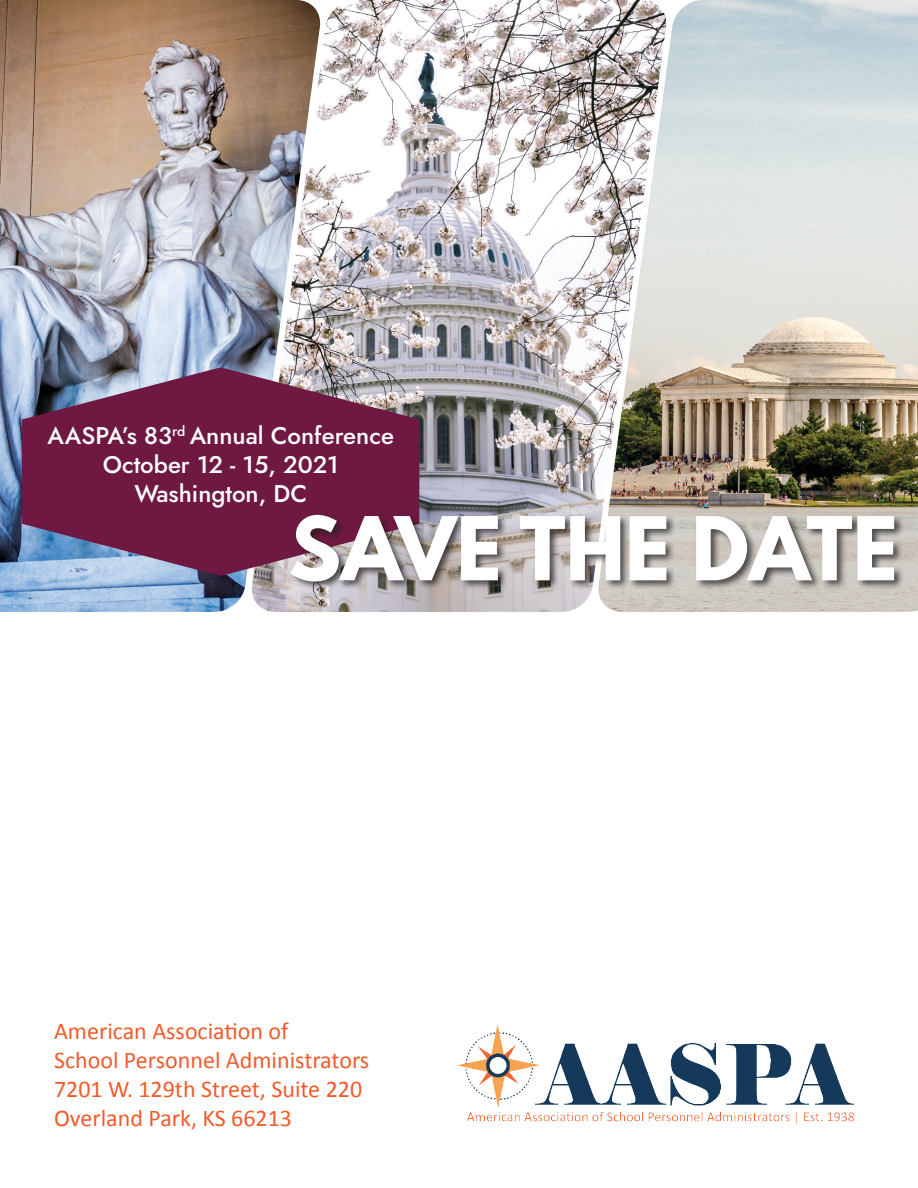
<style>
.page{position:relative;width:918px;height:1188px;background:#fff}
.page>*{position:absolute;margin:0;border:0;box-sizing:border-box;transform-origin:0 0}
.t1{font:700 77.85px "League Spartan";color:#fff}
.t2{font:500 24.15px/29px "Jost";color:#fff;text-align:center}
.t3{font:24px "Calibri";color:#f15b2a}
</style>
<div class="page">
<img style="left:458px;top:1025px;width:397px;height:99px">
<img style="left:0;top:0;width:251px;height:612px">
<img style="left:251px;top:0;width:346px;height:612px">
<svg style="left:22px;top:367px;width:397px;height:209px;background:#77365b"></svg>
<img style="left:597px;top:0;width:321px;height:612px">
<div style="left:289px;top:513px;width:616px;height:78px;background:#231f20;opacity:.75"></div>
<p class="t2" style="left:48px;top:421px;width:348px">AASPA’s 83<sup>rd</sup> Annual Conference<br>October 12 - 15, 2021<br>Washington, DC</p>
<p class="t1" style="left:289px;top:488px;width:611px">SAVE THE DATE</p>
<p class="t3" style="left:54px;top:1017px;width:236px">American Association of</p>
<p class="t3" style="left:54px;top:1045px;width:317px">School Personnel Administrators</p>
<p class="t3" style="left:54px;top:1074px;width:310px">7201 W. 129th Street, Suite 220</p>
<p class="t3" style="left:54px;top:1103px;width:240px">Overland Park, KS 66213</p>
</div>
